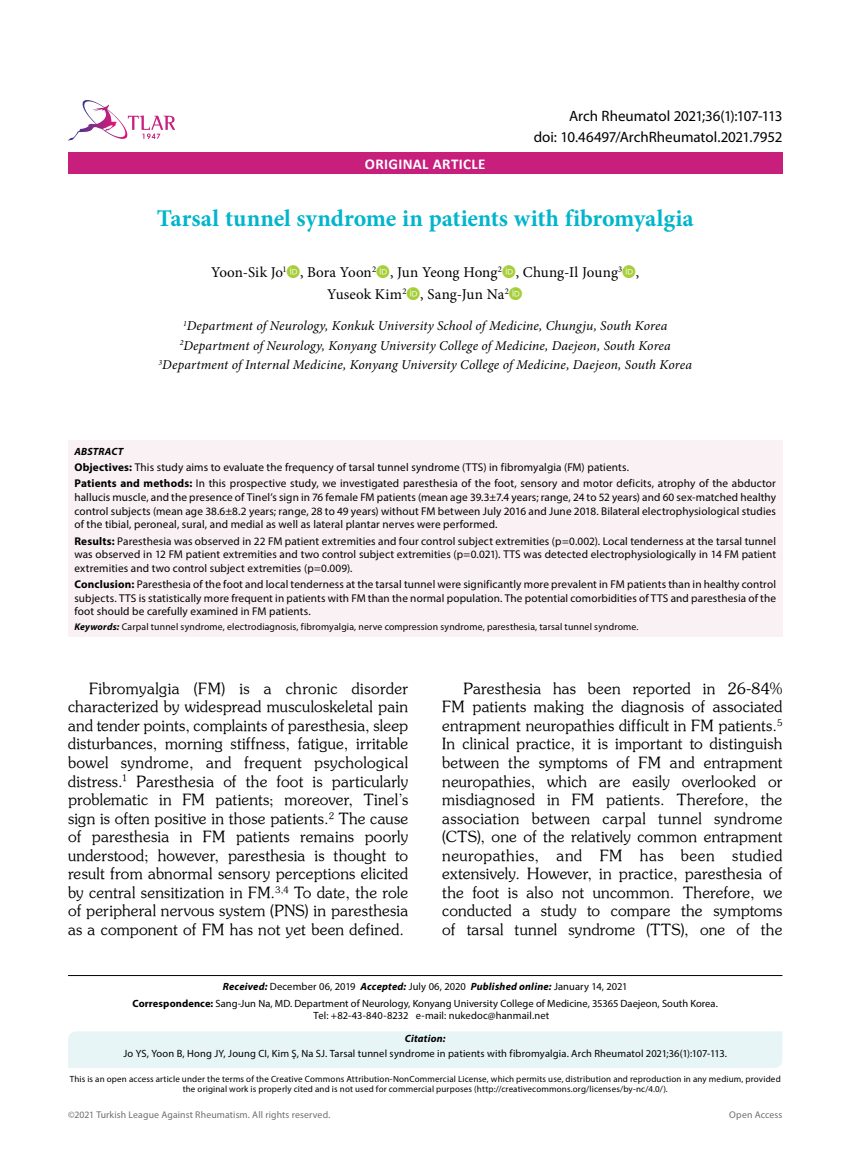
<style>
.page{position:relative;width:859px;height:1170px;background:#fff}
.page>*{position:absolute;margin:0;border:0;box-sizing:border-box;transform-origin:0 0}
.t1{font:700 24px "Minion Pro";letter-spacing:-.005em;color:#00b5cc}
.t2{font:15.45px/18.6px "Souvenir Turk";letter-spacing:.015em;color:#000;text-align:justify}
.t3{font:15px/22.5px "Minion Pro";color:#000}
.t4{font:15px "Myriad Pro";letter-spacing:-.005em;color:#000}
.t5{font:700 15px "Calibri";letter-spacing:.02em;color:#fff}
.t6{font:italic 13.5px/19.5px "Minion Pro";letter-spacing:.01em;color:#000;text-align:center}
.t7{font:11.25px/13.5px "Myriad Pro";letter-spacing:.01em;color:#000;text-align:justify}
.t8{font:10.5px/16.8px "Myriad Pro";letter-spacing:.01em;color:#000;text-align:center}
.t9{font:italic 700 10.5px "Myriad Pro";letter-spacing:.02em;color:#000}
.t10{font:9.75px "Myriad Pro";letter-spacing:.015em;color:#000}
.t11{font:9.75px "Myriad Pro";letter-spacing:.015em;color:#6d6e71}
.t12{font:9px/10.8px "Myriad Pro";letter-spacing:.015em;color:#000;text-align:center}
.s1{font-weight:700}
.s2{font-weight:700;font-style:italic}
</style>
<div class="page">
<div style="left:68px;top:152px;width:714px;height:22px;background:#c81e7c"></div>
<svg style="left:68px;top:100px;width:107px;height:41px"></svg>
<div style="left:68px;top:439px;width:714px;height:197px;background:#faf1f4"></div>
<hr style="left:68px;top:975px;width:714px;height:1px;background:#000">
<div style="left:68px;top:1031px;width:714px;height:36px;background:#e7f5f7"></div>
<h3 class="t4" style="left:569px;top:107px;width:215px">Arch Rheumatol 2021;36(1):107-113</h3>
<h3 class="t5" style="left:365px;top:153px;width:122px">ORIGINAL ARTICLE</h3>
<h3 class="t4" style="left:534px;top:127px;width:250px">doi: 10.46497/ArchRheumatol.2021.7952</h3>
<h1 class="t1" style="left:157px;top:201px;width:539px">Tarsal tunnel syndrome in patients with fibromyalgia</h1>
<h3 class="t3" style="left:327px;top:260px;width:314px;text-indent:-116px">Yoon-Sik Jo<sup>1</sup> , Bora Yoon<sup>2</sup> , Jun Yeong Hong<sup>2</sup> , Chung-Il Joung<sup>3</sup> ,<br>Yuseok Kim<sup>2</sup> , Sang-Jun Na<sup>2</sup></h3>
<p class="t6" style="left:159px;top:316px;width:535px"><sup>1</sup>Department of Neurology, Konkuk University School of Medicine, Chungju, South Korea<br><sup>2</sup>Department of Neurology, Konyang University College of Medicine, Daejeon, South Korea<br><sup>3</sup>Department of Internal Medicine, Konyang University College of Medicine, Daejeon, South Korea</p>
<p class="t9" style="left:74px;top:444px;width:50px">ABSTRACT</p>
<p class="t7" style="left:74px;top:459px;width:703px;line-height:16.5px"><span class="s1">Objectives:</span> This study aims to evaluate the frequency of tarsal tunnel syndrome (TTS) in fibromyalgia (FM) patients.<br><span class="s1">Patients and methods:</span> In this prospective study, we investigated paresthesia of the foot, sensory and motor deficits, atrophy of the abductor</p>
<p class="t7" style="left:74px;top:490px;width:703px">hallucis muscle, and the presence of Tinel’s sign in 76 female FM patients (mean age 39.3±7.4 years; range, 24 to 52 years) and 60 sex-matched healthy control subjects (mean age 38.6±8.2 years; range, 28 to 49 years) without FM between July 2016 and June 2018. Bilateral electrophysiological studies of the tibial, peroneal, sural, and medial as well as lateral plantar nerves were performed.</p>
<p class="t7" style="left:74px;top:533px;width:703px"><span class="s1">Results:</span> Paresthesia was observed in 22 FM patient extremities and four control subject extremities (p=0.002). Local tenderness at the tarsal tunnel was observed in 12 FM patient extremities and two control subject extremities (p=0.021). TTS was detected electrophysiologically in 14 FM patient extremities and two control subject extremities (p=0.009).</p>
<p class="t7" style="left:74px;top:577px;width:703px"><span class="s1">Conclusion:</span> Paresthesia of the foot and local tenderness at the tarsal tunnel were significantly more prevalent in FM patients than in healthy control subjects. TTS is statistically more frequent in patients with FM than the normal population. The potential comorbidities of TTS and paresthesia of the foot should be carefully examined in FM patients.</p>
<p class="t10" style="left:74px;top:620px;width:566px"><span class="s2">Keywords:</span> Carpal tunnel syndrome, electrodiagnosis, fibromyalgia, nerve compression syndrome, paresthesia, tarsal tunnel syndrome.</p>
<p class="t2" style="left:68px;top:678px;width:342px;text-indent:21px">Fibromyalgia (FM) is a chronic disorder characterized by widespread musculoskeletal pain and tender points, complaints of paresthesia, sleep disturbances, morning stiffness, fatigue, irritable bowel syndrome, and frequent psychological distress.<sup>1</sup> Paresthesia of the foot is particularly problematic in FM patients; moreover, Tinel’s sign is often positive in those patients.<sup>2</sup> The cause of paresthesia in FM patients remains poorly understood; however, paresthesia is thought to result from abnormal sensory perceptions elicited by central sensitization in FM.<sup>3,4</sup> To date, the role of peripheral nervous system (PNS) in paresthesia as a component of FM has not yet been defined.</p>
<p class="t2" style="left:442px;top:678px;width:342px;text-indent:21px">Paresthesia has been reported in 26-84% FM patients making the diagnosis of associated entrapment neuropathies difficult in FM patients.<sup>5<br></sup>In clinical practice, it is important to distinguish between the symptoms of FM and entrapment neuropathies, which are easily overlooked or misdiagnosed in FM patients. Therefore, the association between carpal tunnel syndrome (CTS), one of the relatively common entrapment neuropathies, and FM has been studied extensively. However, in practice, paresthesia of the foot is also not uncommon. Therefore, we conducted a study to compare the symptoms of tarsal tunnel syndrome (TTS), one of the</p>
<p class="t8" style="left:133px;top:977px;width:587px"><span class="s2">Received:</span> December 06, 2019 <span class="s2">Accepted:</span> July 06, 2020 <span class="s2">Published online:</span> January 14, 2021<br><span class="s1">Correspondence:</span> Sang-Jun Na, MD. Department of Neurology, Konyang University College of Medicine, 35365 Daejeon, South Korea.</p>
<p class="t8" style="left:314px;top:1007px;width:237px">Tel: +82-43-840-8232 e-mail: nukedoc@hanmail.net</p>
<p class="t9" style="left:405px;top:1031px;width:42px">Citation:</p>
<p class="t8" style="left:123px;top:1044px;width:605px">Jo YS, Yoon B, Hong JY, Joung CI, Kim Ş, Na SJ. Tarsal tunnel syndrome in patients with fibromyalgia. Arch Rheumatol 2021;36(1):107-113.</p>
<p class="t12" style="left:70px;top:1072px;width:713px">This is an open access article under the terms of the Creative Commons Attribution-NonCommercial License, which permits use, distribution and reproduction in any medium, provided the original work is properly cited and is not used for commercial purposes (http://creativecommons.org/licenses/by-nc/4.0/).</p>
<p class="t11" style="left:68px;top:1108px;width:264px">©2021 Turkish League Against Rheumatism. All rights reserved.</p>
<p class="t11" style="left:729px;top:1108px;width:55px">Open Access</p>
</div>
